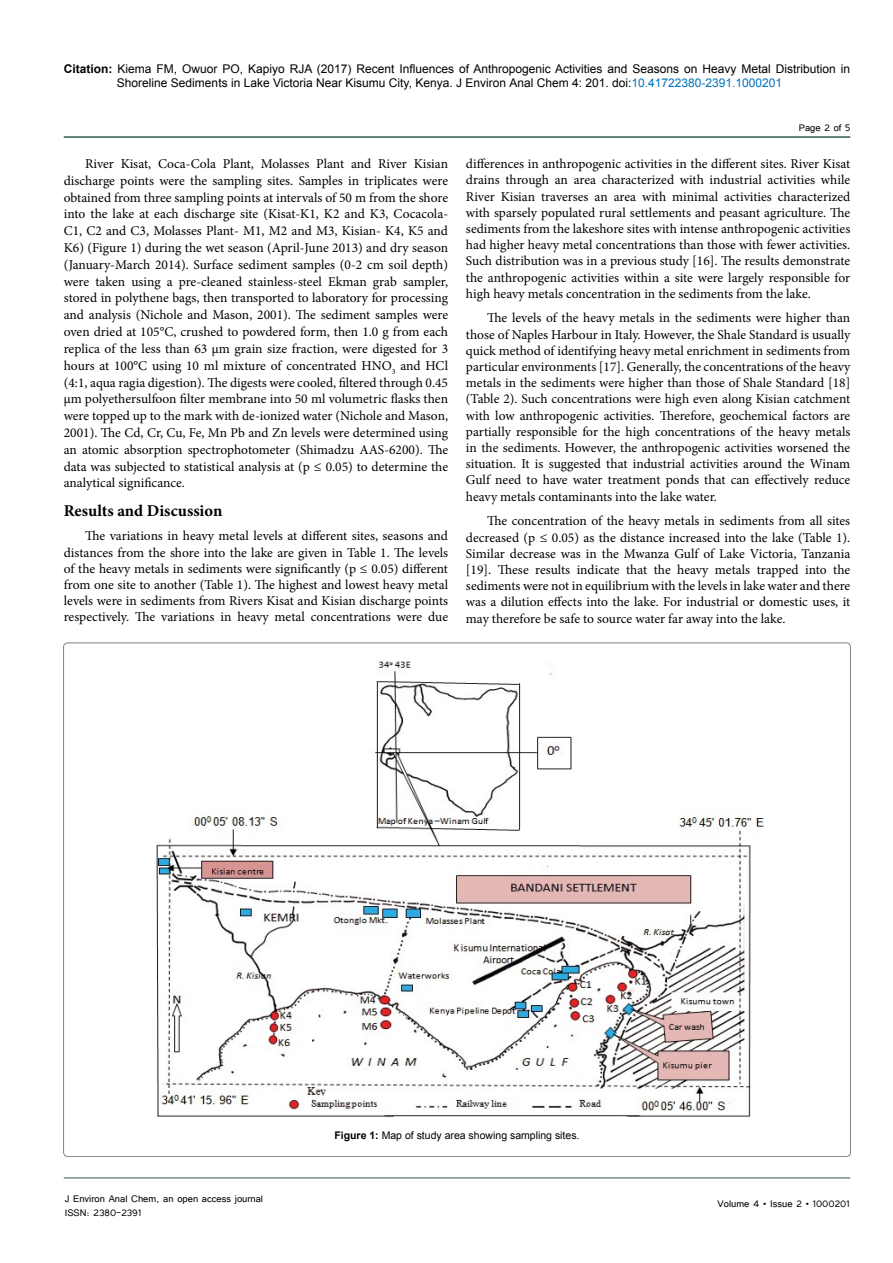
<style>
.page{position:relative;width:893px;height:1263px;background:#fff}
.page>*{position:absolute;margin:0;border:0;box-sizing:border-box;transform-origin:0 0}
.t1{font:700 16.5px "Minion Pro";color:#000}
.t2{font:13.5px/16.2px "Minion Pro";color:#000;text-align:justify}
.t3{font:12px/14.4px "Arial";color:#000}
.t4{font:12px/14.4px "Tunga";color:#000}
.t5{font:10.5px "Arial";color:#000}
.s1{font-weight:700}
.s2{color:#0072bc}
</style>
<div class="page">
<hr style="left:64px;top:1178px;width:786px;height:1px;background:#305843">
<hr style="left:64px;top:136px;width:786px;height:2px;background:#305843">
<img style="left:156px;top:661px;width:608px;height:456px">
<p class="t3" style="left:117px;top:61px;width:735px;text-indent:-53px"><span class="s1">Citation:</span> Kiema FM, Owuor PO, Kapiyo RJA (2017) Recent Influences of Anthropogenic Activities and Seasons on Heavy Metal Distribution in<br>Shoreline Sediments in Lake Victoria Near Kisumu City, Kenya. J Environ Anal Chem 4: 201. doi:<span class="s2">10.41722380-2391.1000201</span></p>
<p class="t4" style="left:799px;top:119px;width:53px">Page 2 of 5</p>
<p class="t2" style="left:64px;top:155px;width:386px;line-height:16.8px;text-indent:21px">River Kisat, Coca-Cola Plant, Molasses Plant and River Kisian discharge points were the sampling sites. Samples in triplicates were obtained from three sampling points at intervals of 50 m from the shore into the lake at each discharge site (Kisat-K1, K2 and K3, Cocacola-C1, C2 and C3, Molasses Plant- M1, M2 and M3, Kisian- K4, K5 and K6) (Figure 1) during the wet season (April-June 2013) and dry season (January-March 2014). Surface sediment samples (0-2 cm soil depth) were taken using a pre-cleaned stainless-steel Ekman grab sampler, stored in polythene bags, then transported to laboratory for processing and analysis (Nichole and Mason, 2001). The sediment samples were oven dried at 105°C, crushed to powdered form, then 1.0 g from each replica of the less than 63 μm grain size fraction, were digested for 3 hours at 100°C using 10 ml mixture of concentrated HNO<sub>3</sub> and HCl (4:1, aqua ragia digestion). The digests were cooled, filtered through 0.45 µm polyethersulfoon filter membrane into 50 ml volumetric flasks then were topped up to the mark with de-ionized water (Nichole and Mason, 2001). The Cd, Cr, Cu, Fe, Mn Pb and Zn levels were determined using an atomic absorption spectrophotometer (Shimadzu AAS-6200). The data was subjected to statistical analysis at (p ≤ 0.05) to determine the analytical significance.</p>
<p class="t1" style="left:64px;top:499px;width:160px">Results and Discussion</p>
<p class="t2" style="left:64px;top:528px;width:386px;text-indent:21px">The variations in heavy metal levels at different sites, seasons and distances from the shore into the lake are given in Table 1. The levels of the heavy metals in sediments were significantly (p ≤ 0.05) different from one site to another (Table 1). The highest and lowest heavy metal levels were in sediments from Rivers Kisat and Kisian discharge points respectively. The variations in heavy metal concentrations were due</p>
<p class="t2" style="left:466px;top:156px;width:386px">differences in anthropogenic activities in the different sites. River Kisat drains through an area characterized with industrial activities while River Kisian traverses an area with minimal activities characterized with sparsely populated rural settlements and peasant agriculture. The sediments from the lakeshore sites with intense anthropogenic activities had higher heavy metal concentrations than those with fewer activities.<br>Such distribution was in a previous study [16]. The results demonstrate the anthropogenic activities within a site were largely responsible for high heavy metals concentration in the sediments from the lake.</p>
<p class="t2" style="left:466px;top:310px;width:386px;text-indent:21px">The levels of the heavy metals in the sediments were higher than those of Naples Harbour in Italy. However, the Shale Standard is usually quick method of identifying heavy metal enrichment in sediments from particular environments [17]. Generally, the concentrations of the heavy metals in the sediments were higher than those of Shale Standard [18] (Table 2). Such concentrations were high even along Kisian catchment with low anthropogenic activities. Therefore, geochemical factors are partially responsible for the high concentrations of the heavy metals in the sediments. However, the anthropogenic activities worsened the situation. It is suggested that industrial activities around the Winam Gulf need to have water treatment ponds that can effectively reduce heavy metals contaminants into the lake water.</p>
<p class="t2" style="left:466px;top:513px;width:386px;text-indent:21px">The concentration of the heavy metals in sediments from all sites decreased (p ≤ 0.05) as the distance increased into the lake (Table 1).<br>Similar decrease was in the Mwanza Gulf of Lake Victoria, Tanzania [19]. These results indicate that the heavy metals trapped into the sediments were not in equilibrium with the levels in lake water and there was a dilution effects into the lake. For industrial or domestic uses, it may therefore be safe to source water far away into the lake.</p>
<p class="t4" style="left:65px;top:1190px;width:200px">J Environ Anal Chem, an open access journal<br>ISSN: 2380-2391</p>
<p class="t5" style="left:334px;top:1128px;width:247px"><span class="s1">Figure 1:</span> Map of study area showing sampling sites.</p>
<p class="t4" style="left:718px;top:1196px;width:134px">Volume 4 • Issue 2 • 1000201</p>
</div>
